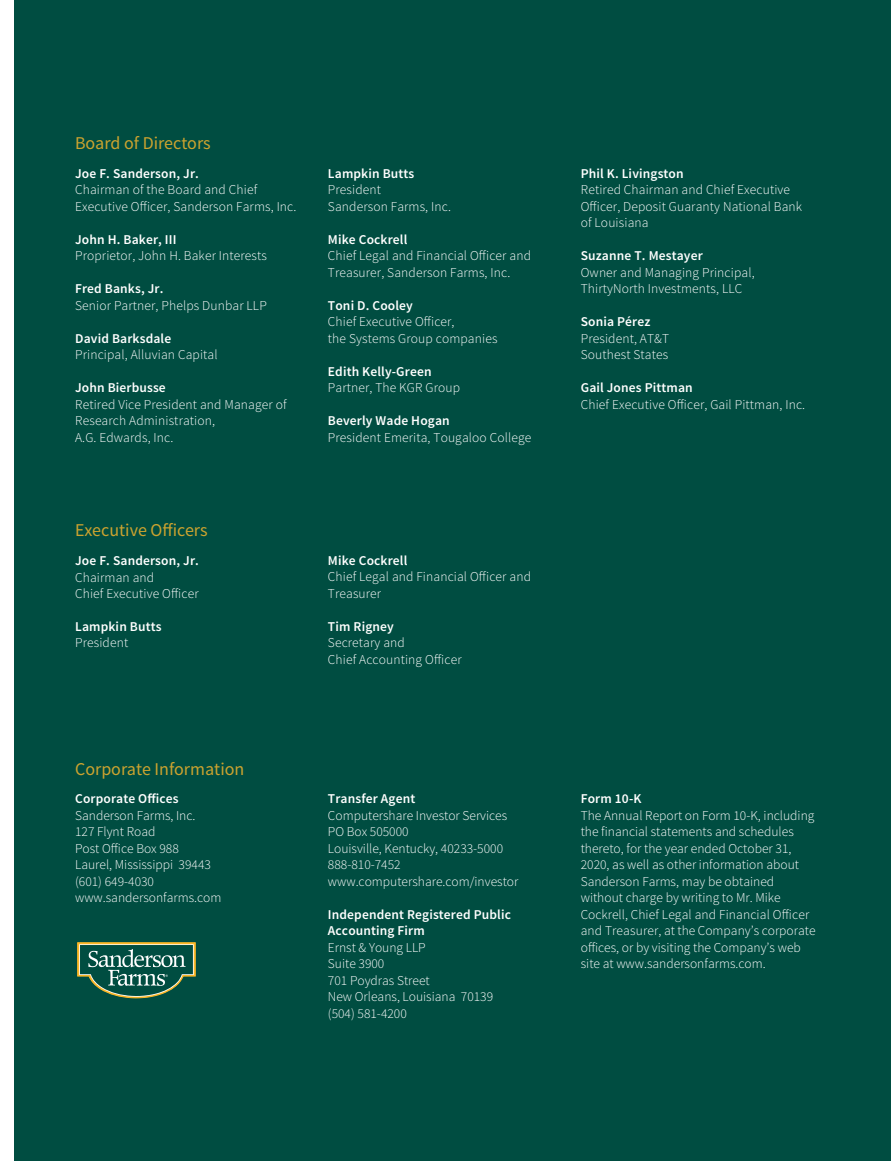
<style>
.page{position:relative;width:891px;height:1161px;background:#004d41}
.page>*{position:absolute;margin:0;border:0;box-sizing:border-box;transform-origin:0 0}
.t1{font:18px "Source Sans Pro";color:#cca32f}
.t2{font:300 13.5px/16.5px "Source Sans Pro";letter-spacing:.01em;color:#fff}
.t3{font:600 13.5px/16.5px "Source Sans Pro";letter-spacing:.01em;color:#fff}
</style>
<div class="page">
<svg style="left:77px;top:942px;width:119px;height:56px"></svg>
<div style="left:0;top:0;width:14px;height:1161px;background:#fff"></div>
<p class="t1" style="left:75px;top:132px;width:137px">Board of Directors</p>
<p class="t3" style="left:75px;top:165px;width:125px">Joe F. Sanderson, Jr.</p>
<p class="t2" style="left:75px;top:182px;width:223px">Chairman of the Board and Chief<br>Executive Officer, Sanderson Farms, Inc.</p>
<p class="t3" style="left:75px;top:231px;width:103px">John H. Baker, III</p>
<p class="t2" style="left:75px;top:248px;width:193px">Proprietor, John H. Baker Interests</p>
<p class="t3" style="left:75px;top:281px;width:90px">Fred Banks, Jr.</p>
<p class="t2" style="left:75px;top:297px;width:193px">Senior Partner, Phelps Dunbar LLP</p>
<p class="t3" style="left:75px;top:330px;width:98px">David Barksdale</p>
<p class="t2" style="left:75px;top:347px;width:144px">Principal, Alluvian Capital</p>
<p class="t3" style="left:75px;top:380px;width:92px">John Bierbusse</p>
<p class="t2" style="left:75px;top:396px;width:213px">Retired Vice President and Manager of<br>Research Administration,</p>
<p class="t2" style="left:75px;top:429px;width:100px">A.G. Edwards, Inc.</p>
<p class="t1" style="left:75px;top:519px;width:134px">Executive Officers</p>
<p class="t3" style="left:75px;top:553px;width:125px">Joe F. Sanderson, Jr.</p>
<p class="t2" style="left:75px;top:569px;width:81px">Chairman and</p>
<p class="t2" style="left:75px;top:585px;width:125px">Chief Executive Officer</p>
<p class="t3" style="left:75px;top:619px;width:88px">Lampkin Butts</p>
<p class="t2" style="left:75px;top:635px;width:55px">President</p>
<p class="t3" style="left:328px;top:165px;width:88px">Lampkin Butts</p>
<p class="t2" style="left:328px;top:181px;width:125px">President<br>Sanderson Farms, Inc.</p>
<p class="t3" style="left:328px;top:231px;width:81px">Mike Cockrell</p>
<p class="t2" style="left:328px;top:247px;width:205px">Chief Legal and Financial Officer and<br>Treasurer, Sanderson Farms, Inc.</p>
<p class="t3" style="left:328px;top:297px;width:86px">Toni D. Cooley</p>
<p class="t2" style="left:328px;top:313px;width:128px">Chief Executive Officer,</p>
<p class="t2" style="left:328px;top:330px;width:171px">the Systems Group companies</p>
<p class="t3" style="left:328px;top:363px;width:105px">Edith Kelly-Green</p>
<p class="t2" style="left:328px;top:379px;width:134px">Partner, The KGR Group</p>
<p class="t3" style="left:328px;top:413px;width:123px">Beverly Wade Hogan</p>
<p class="t2" style="left:328px;top:429px;width:205px">President Emerita, Tougaloo College</p>
<p class="t3" style="left:328px;top:553px;width:81px">Mike Cockrell</p>
<p class="t2" style="left:328px;top:569px;width:205px">Chief Legal and Financial Officer and<br>Treasurer</p>
<p class="t3" style="left:328px;top:619px;width:67px">Tim Rigney</p>
<p class="t2" style="left:328px;top:635px;width:79px">Secretary and</p>
<p class="t2" style="left:328px;top:651px;width:135px">Chief Accounting Officer</p>
<p class="t1" style="left:75px;top:758px;width:171px">Corporate Information</p>
<p class="t3" style="left:75px;top:791px;width:105px">Corporate Offices</p>
<p class="t2" style="left:75px;top:807px;width:122px">Sanderson Farms, Inc.</p>
<p class="t2" style="left:75px;top:824px;width:82px">127 Flynt Road</p>
<p class="t2" style="left:75px;top:840px;width:105px">Post Office Box 988</p>
<p class="t2" style="left:75px;top:857px;width:137px">Laurel, Mississippi 39443</p>
<p class="t2" style="left:75px;top:873px;width:80px">(601) 649-4030</p>
<p class="t2" style="left:75px;top:890px;width:148px">www.sandersonfarms.com</p>
<p class="t3" style="left:328px;top:791px;width:89px">Transfer Agent</p>
<p class="t2" style="left:328px;top:807px;width:181px">Computershare Investor Services</p>
<p class="t2" style="left:328px;top:824px;width:82px">PO Box 505000</p>
<p class="t2" style="left:328px;top:840px;width:177px">Louisville, Kentucky, 40233-5000</p>
<p class="t2" style="left:328px;top:857px;width:74px">888-810-7452</p>
<p class="t2" style="left:328px;top:873px;width:192px">www.computershare.com/investor</p>
<p class="t3" style="left:328px;top:907px;width:184px">Independent Registered Public<br>Accounting Firm</p>
<p class="t2" style="left:328px;top:939px;width:99px">Ernst &amp; Young LLP</p>
<p class="t2" style="left:328px;top:956px;width:58px">Suite 3900</p>
<p class="t2" style="left:328px;top:972px;width:103px">701 Poydras Street</p>
<p class="t2" style="left:328px;top:989px;width:167px">New Orleans, Louisiana 70139</p>
<p class="t2" style="left:328px;top:1005px;width:80px">(504) 581-4200</p>
<p class="t3" style="left:581px;top:165px;width:104px">Phil K. Livingston</p>
<p class="t2" style="left:581px;top:181px;width:223px">Retired Chairman and Chief Executive<br>Officer, Deposit Guaranty National Bank of Louisiana</p>
<p class="t3" style="left:581px;top:248px;width:124px">Suzanne T. Mestayer</p>
<p class="t2" style="left:581px;top:264px;width:175px">Owner and Managing Principal,</p>
<p class="t2" style="left:581px;top:280px;width:163px">ThirtyNorth Investments, LLC</p>
<p class="t3" style="left:581px;top:314px;width:71px">Sonia Pérez</p>
<p class="t2" style="left:581px;top:330px;width:90px">President, AT&amp;T</p>
<p class="t2" style="left:581px;top:346px;width:89px">Southest States</p>
<p class="t3" style="left:581px;top:380px;width:113px">Gail Jones Pittman</p>
<p class="t2" style="left:581px;top:396px;width:226px">Chief Executive Officer, Gail Pittman, Inc.</p>
<p class="t3" style="left:581px;top:791px;width:62px">Form 10-K</p>
<p class="t2" style="left:581px;top:807px;width:236px">The Annual Report on Form 10-K, including the financial statements and schedules thereto, for the year ended October 31, 2020, as well as other information about Sanderson Farms, may be obtained without charge by writing to Mr. Mike Cockrell, Chief Legal and Financial Officer and Treasurer, at the Company’s corporate offices, or by visiting the Company’s web site at www.sandersonfarms.com.</p>
</div>
